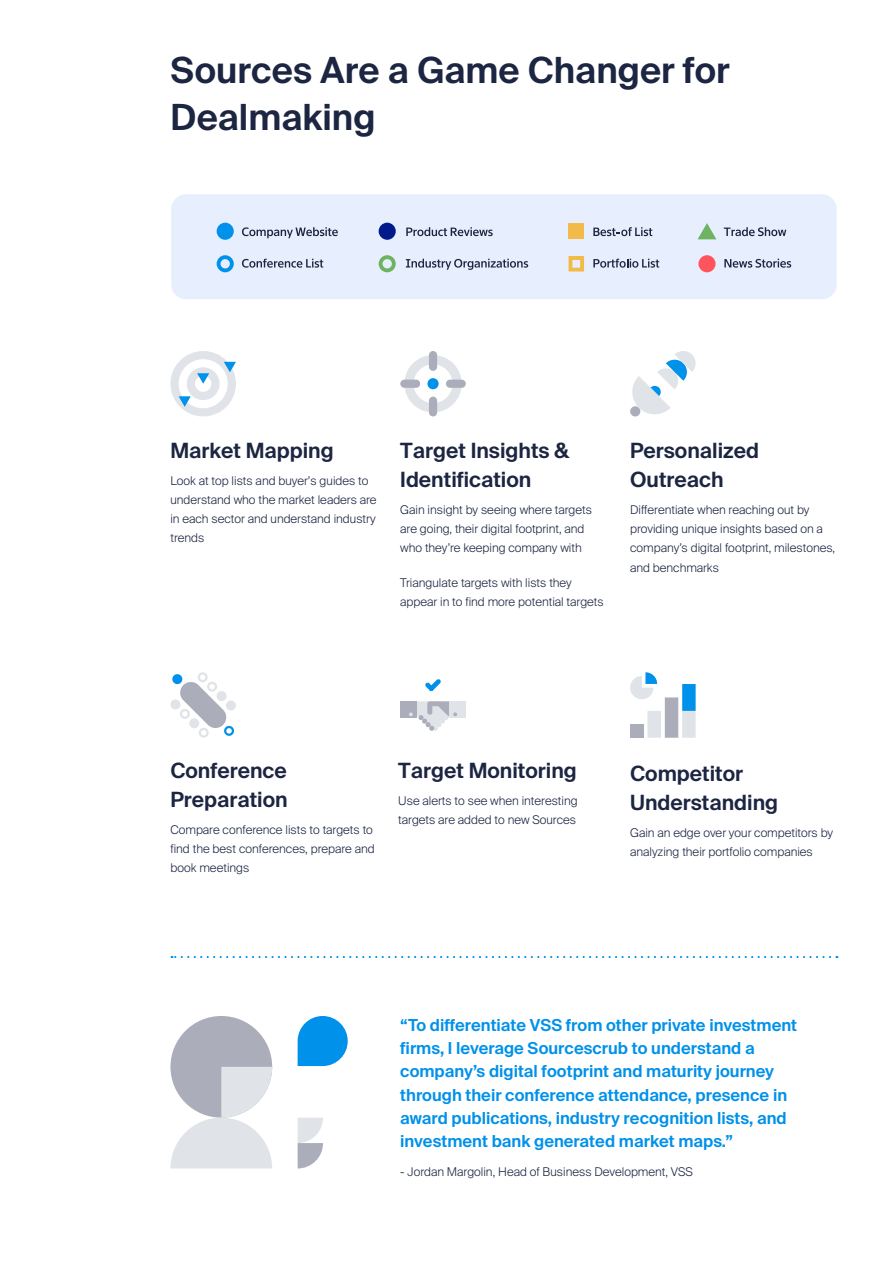
<style>
.page{position:relative;width:893px;height:1263px;background:#fff}
.page>*{position:absolute;margin:0;border:0;box-sizing:border-box;transform-origin:0 0}
.Subtitles{font:600 36px/46.8px "Suisse Intl";color:#1c2541}
.Body{font:600 21px/29.4px "Suisse Intl";color:#1c2541}
.Subtitles-2{font:600 21px/29.4px "Suisse Intl";color:#1c2541}
.Quote_izq{font:600 16.5px/23.1px "Suisse Intl";color:#0091ea}
.Body-2{font:300 12px/19.2px "Suisse Intl";color:#1c2541}
</style>
<div class="page">
<div style="left:171px;top:194px;width:665px;height:105px;background:#e7eefe;border-radius:15px"></div>
<div style="left:170px;top:1016px;width:102px;height:102px;background:#abadba;border-radius:50%"></div>
<svg style="left:170px;top:1067px;width:102px;height:102px"></svg>
<svg style="left:297px;top:1118px;width:26px;height:50px"></svg>
<svg style="left:297px;top:1016px;width:51px;height:50px"></svg>
<svg style="left:171px;top:956px;width:659px;height:2px"></svg>
<svg style="left:170px;top:351px;width:66px;height:65px"></svg>
<svg style="left:404px;top:355px;width:57px;height:57px"></svg>
<div style="left:400px;top:380px;width:20px;height:8px;background:#abadba;border-radius:4px"></div>
<div style="left:446px;top:380px;width:20px;height:8px;background:#abadba;border-radius:4px"></div>
<div style="left:429px;top:351px;width:8px;height:20px;background:#abadba;border-radius:4px"></div>
<div style="left:429px;top:397px;width:8px;height:19px;background:#abadba;border-radius:4px"></div>
<div style="left:427px;top:378px;width:11px;height:11px;background:#0091eb;border-radius:50%"></div>
<svg style="left:630px;top:351px;width:66px;height:66px"></svg>
<div style="left:449px;top:701px;width:17px;height:17px;background:#e0e3e8"></div>
<div style="left:400px;top:701px;width:17px;height:17px;background:#abadba"></div>
<svg style="left:409px;top:701px;width:48px;height:30px"></svg>
<svg style="left:425px;top:679px;width:16px;height:12px"></svg>
<div style="left:226px;top:701px;width:10px;height:10px;background:#e0e3e8;border-radius:50%"></div>
<svg style="left:179px;top:672px;width:55px;height:66px"></svg>
<div style="left:170px;top:699px;width:10px;height:10px;background:#e0e3e8;border-radius:50%"></div>
<div style="left:172px;top:674px;width:10px;height:10px;background:#0091eb;border-radius:50%"></div>
<svg style="left:630px;top:672px;width:65px;height:66px"></svg>
<svg style="left:378px;top:255px;width:18px;height:17px"></svg>
<div style="left:698px;top:255px;width:17px;height:17px;background:#ff545c;border-radius:50%"></div>
<div style="left:217px;top:223px;width:17px;height:17px;background:#0091eb;border-radius:50%"></div>
<div style="left:378px;top:223px;width:18px;height:17px;background:#001a8c;border-radius:50%"></div>
<div style="left:568px;top:223px;width:16px;height:16px;background:#f2ba47"></div>
<svg style="left:568px;top:256px;width:16px;height:16px"></svg>
<svg style="left:698px;top:223px;width:18px;height:16px"></svg>
<svg style="left:217px;top:255px;width:17px;height:17px"></svg>
<svg style="left:242px;top:227px;width:96px;height:11px"></svg>
<svg style="left:242px;top:259px;width:81px;height:9px"></svg>
<svg style="left:406px;top:227px;width:86px;height:9px"></svg>
<svg style="left:406px;top:259px;width:122px;height:11px"></svg>
<svg style="left:593px;top:227px;width:59px;height:9px"></svg>
<svg style="left:593px;top:259px;width:66px;height:9px"></svg>
<svg style="left:723px;top:227px;width:63px;height:9px"></svg>
<svg style="left:724px;top:259px;width:67px;height:9px"></svg>
<p class="Subtitles" style="left:170px;top:48px;width:561px">Sources Are a Game Changer for<br>Dealmaking</p>
<p class="Body" style="left:170px;top:436px;width:165px">Market Mapping</p>
<p class="Body-2" style="left:170px;top:471px;width:208px">Look at top lists and buyer’s guides to understand who the market leaders are in each sector and understand industry trends</p>
<p class="Body" style="left:400px;top:436px;width:170px">Target Insights &amp;<br>Identification</p>
<p class="Body-2" style="left:400px;top:500px;width:193px">Gain insight by seeing where targets are going, their digital footprint, and who they’re keeping company with</p>
<p class="Body-2" style="left:400px;top:573px;width:205px">Triangulate targets with lists they appear in to find more potential targets</p>
<p class="Body" style="left:630px;top:436px;width:130px">Personalized<br>Outreach</p>
<p class="Body-2" style="left:630px;top:500px;width:206px">Differentiate when reaching out by providing unique insights based on a company’s digital footprint, milestones, and benchmarks</p>
<p class="Subtitles-2" style="left:170px;top:756px;width:119px">Conference<br>Preparation</p>
<p class="Body-2" style="left:170px;top:820px;width:206px">Compare conference lists to targets to find the best conferences, prepare and book meetings</p>
<h2 class="Body" style="left:398px;top:756px;width:180px">Target Monitoring</h2>
<p class="Body-2" style="left:398px;top:791px;width:181px">Use alerts to see when interesting targets are added to new Sources</p>
<p class="Body" style="left:630px;top:759px;width:149px">Competitor<br>Understanding</p>
<p class="Body-2" style="left:630px;top:823px;width:204px">Gain an edge over your competitors by analyzing their portfolio companies</p>
<p class="Quote_izq" style="left:400px;top:1014px;width:398px">“To differentiate VSS from other private investment firms, I leverage Sourcescrub to understand a company’s digital footprint and maturity journey through their conference attendance, presence in award publications, industry recognition lists, and investment bank generated market maps.”</p>
<p class="Body-2" style="left:400px;top:1163px;width:294px">- Jordan Margolin, Head of Business Development, VSS</p>
</div>
